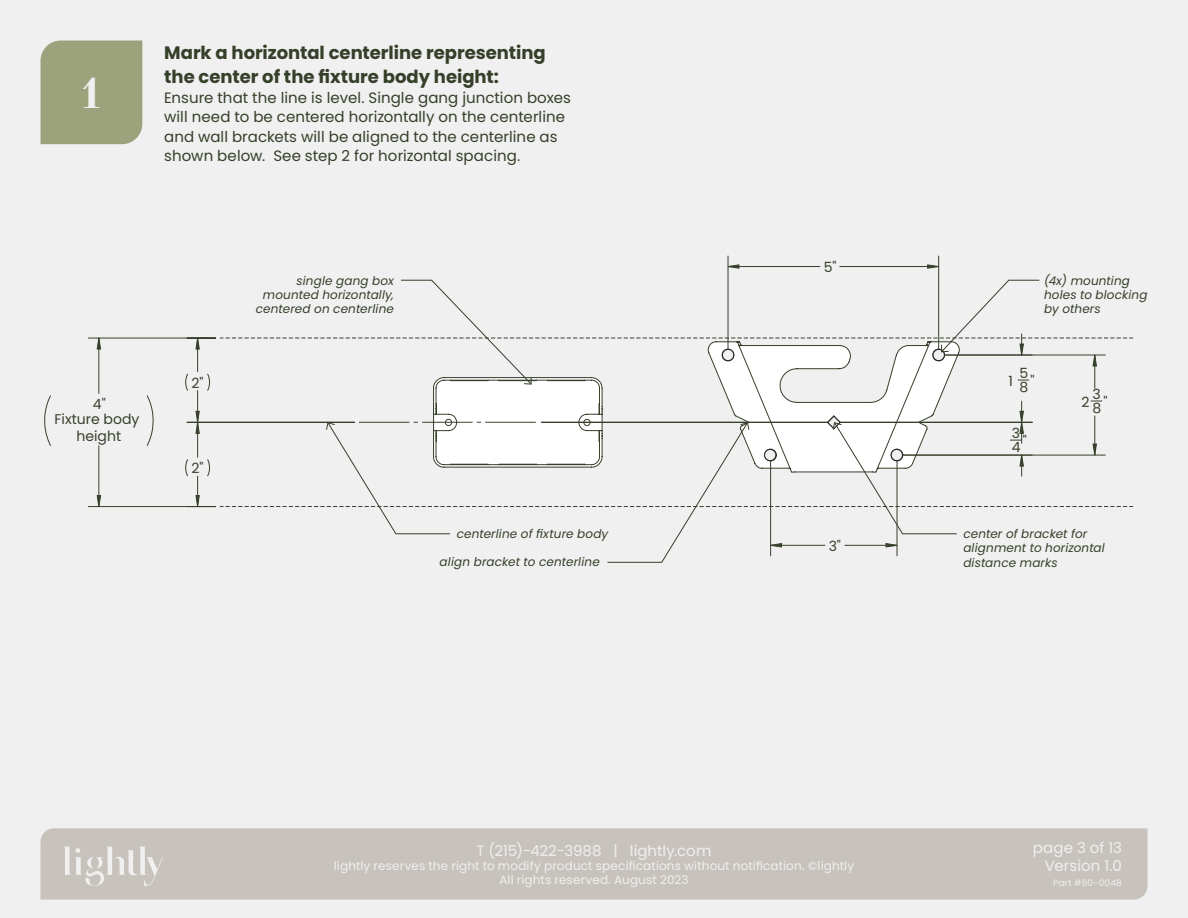
<style>
.page{position:relative;width:1188px;height:918px;background:#f0f0f0}
.page>*{position:absolute;margin:0;border:0;box-sizing:border-box;transform-origin:0 0}
.t1{font:37.95px "Agne";color:#f0f0f0}
.t2{font:700 18px/24px "Poppins";color:#353f29}
.t3{font:15px/19.5px "Poppins";letter-spacing:.005em;color:#353f29}
.t4{font:15px/18px "Poppins";letter-spacing:.005em;color:#f0f0f0;text-align:right}
.t5{font:14.1px/10.8px "Poppins";color:#37402b}
.t6{font:italic 12px/14.4px "Poppins";letter-spacing:.01em;color:#353f29}
.t7{font:12px/14.4px "Poppins";letter-spacing:.015em;color:#f0f0f0;text-align:center}
.t8{font:9px "Poppins";letter-spacing:.02em;color:#f0f0f0}
</style>
<div class="page">
<div style="left:40px;top:41px;width:102px;height:103px;background:#9ca37c"></div>
<hr style="left:840px;top:266px;width:99px;height:1px;background:#37402b">
<hr style="left:728px;top:266px;width:92px;height:1px;background:#37402b">
<hr style="left:938px;top:256px;width:1px;height:95px;background:#37402b">
<hr style="left:728px;top:256px;width:1px;height:95px;background:#37402b">
<hr style="left:88px;top:338px;width:128px;height:1px;background:#37402b">
<hr style="left:88px;top:506px;width:128px;height:1px;background:#37402b">
<svg style="left:927px;top:264px;width:12px;height:5px"></svg>
<svg style="left:727px;top:264px;width:12px;height:5px"></svg>
<svg style="left:187px;top:279px;width:946px;height:284px"></svg>
<div style="left:40px;top:828px;width:1108px;height:72px;background:#c8c2bd"></div>
<svg style="left:64px;top:847px;width:100px;height:39px"></svg>
<p class="t1" style="left:82px;top:65px;width:20px">1</p>
<p class="t2" style="left:164px;top:41px;width:383px">Mark a horizontal centerline representing the center of the fixture body height:</p>
<p class="t3" style="left:164px;top:88px;width:408px">Ensure that the line is level. Single gang junction boxes will need to be centered horizontally on the centerline and wall brackets will be aligned to the centerline as shown below. See step 2 for horizontal spacing.</p>
<p class="t5" style="left:93px;top:399px;width:14px">4"</p>
<p class="t5" style="left:54px;top:411px;width:86px;line-height:16.8px;text-align:center">Fixture body height</p>
<p class="t5" style="left:191px;top:377px;width:14px">2"</p>
<p class="t5" style="left:191px;top:463px;width:14px">2"</p>
<p class="t6" style="left:256px;top:273px;width:140px;text-align:right">single gang box mounted horizontally, centered on centerline</p>
<p class="t6" style="left:457px;top:527px;width:153px">centerline of fixture body</p>
<p class="t6" style="left:440px;top:555px;width:162px">align bracket to centerline</p>
<p class="t5" style="left:824px;top:262px;width:14px">5"</p>
<p class="t5" style="left:829px;top:540px;width:14px">3"</p>
<p class="t4" style="left:477px;top:841px;width:236px">T (215)-422-3988 | lightly.com</p>
<p class="t7" style="left:334px;top:859px;width:522px">lightly reserves the right to modify product specifications without notification. ©lightly<br>All rights reserved. August 2023</p>
<p class="t6" style="left:1044px;top:273px;width:105px">(4x) mounting holes to blocking by others</p>
<p class="t5" style="left:1009px;top:375px;width:6px">1</p>
<p class="t5" style="left:1020px;top:368px;width:16px">5<br>8"</p>
<p class="t5" style="left:1012px;top:428px;width:16px">3<br>4"</p>
<p class="t5" style="left:1082px;top:396px;width:10px">2</p>
<p class="t5" style="left:1093px;top:389px;width:16px">3<br>8"</p>
<p class="t6" style="left:963px;top:527px;width:143px">center of bracket for alignment to horizontal distance marks</p>
<p class="t4" style="left:1033px;top:839px;width:91px">page 3 of 13<br>Version 1.0</p>
<p class="t8" style="left:1053px;top:878px;width:70px">Part #60-0048</p>
</div>
